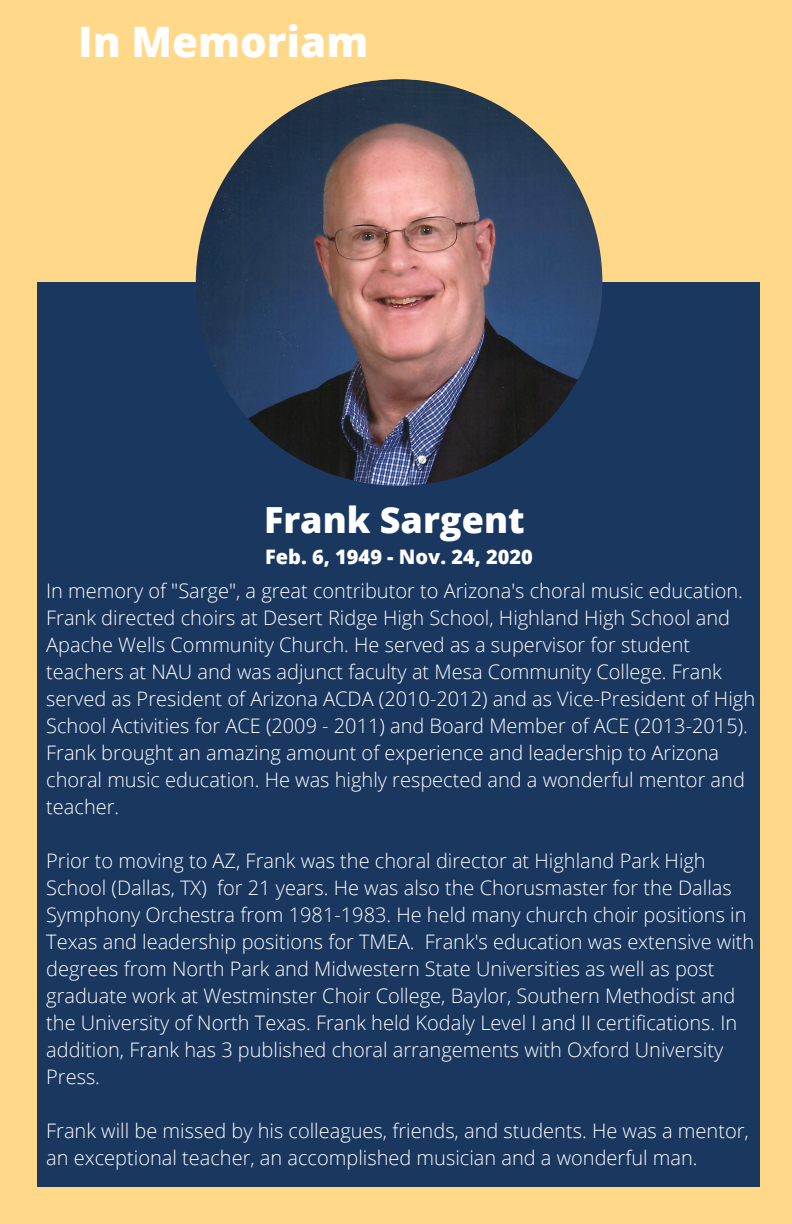
<style>
.page{position:relative;width:792px;height:1224px;background:#ffd88a}
.page>*{position:absolute;margin:0;border:0;box-sizing:border-box;transform-origin:0 0}
.t1{font:800 42px "Open Sans";color:#fff}
.t2{font:800 36px "Open Sans";color:#fff}
.t3{font:300 20px/27px "Open Sans";color:#fff}
.t4{font:800 20px "Open Sans";color:#fff}
</style>
<div class="page">
<div style="left:37px;top:283px;width:723px;height:904px;background:#1a3760"></div>
<img style="left:196px;top:79px;width:406px;height:407px;border-radius:50%">
<p class="t1" style="left:78px;top:12px;width:292px">In Memoriam</p>
<p class="t2" style="left:264px;top:494px;width:262px">Frank Sargent</p>
<p class="t4" style="left:265px;top:543px;width:269px">Feb. 6, 1949 - Nov. 24, 2020</p>
<p class="t3" style="left:46px;top:577px;width:710px">In memory of "Sarge", a great contributor to Arizona's choral music education.<br>Frank directed choirs at Desert Ridge High School, Highland High School and Apache Wells Community Church. He served as a supervisor for student teachers at NAU and was adjunct faculty at Mesa Community College. Frank served as President of Arizona ACDA (2010-2012) and as Vice-President of High School Activities for ACE (2009 - 2011) and Board Member of ACE (2013-2015).<br>Frank brought an amazing amount of experience and leadership to Arizona choral music education. He was highly respected and a wonderful mentor and teacher.</p>
<p class="t3" style="left:46px;top:847px;width:710px">Prior to moving to AZ, Frank was the choral director at Highland Park High School (Dallas, TX) for 21 years. He was also the Chorusmaster for the Dallas Symphony Orchestra from 1981-1983. He held many church choir positions in Texas and leadership positions for TMEA. Frank's education was extensive with degrees from North Park and Midwestern State Universities as well as post graduate work at Westminster Choir College, Baylor, Southern Methodist and the University of North Texas. Frank held Kodaly Level I and II certifications. In addition, Frank has 3 published choral arrangements with Oxford University Press.</p>
<p class="t3" style="left:46px;top:1117px;width:704px">Frank will be missed by his colleagues, friends, and students. He was a mentor, an exceptional teacher, an accomplished musician and a wonderful man.</p>
</div>
